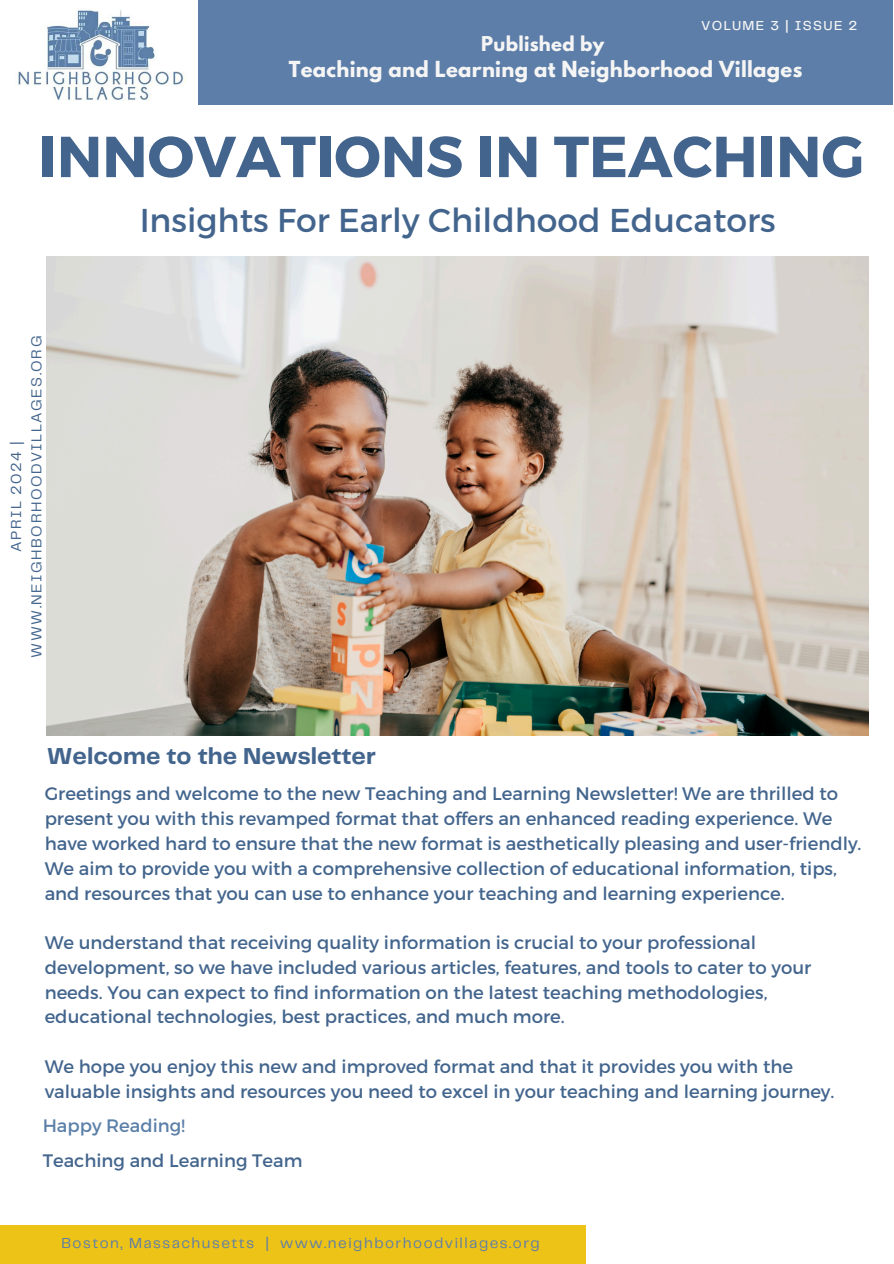
<style>
.page{position:relative;width:894px;height:1264px;background:#fff}
.page>*{position:absolute;margin:0;border:0;box-sizing:border-box;transform-origin:0 0}
.t1{font:700 57.75px "Montserrat";color:#43658d}
.t2{font:33px "Montserrat";color:#43658d}
.t3{font:700 24px "Telegraf";color:#43658d}
.t4{font:700 19.65px "League Spartan";letter-spacing:.015em;color:#f5f5f5}
.t5{font:18.15px/24.8px "Montserrat";color:#43658d}
.t6{font:700 18.15px "League Spartan";letter-spacing:.015em;color:#f5f5f5}
.t7{font:18px "Montserrat";color:#43658d}
.t8{font:18px "Montserrat";color:#5b7fa8}
.t9{font:15px "Telegraf";letter-spacing:.1em;color:#5d7ea8}
.t10{font:15px/20.2px "Telegraf";letter-spacing:.1em;color:#43658d;text-align:center}
.t11{font:500 13.5px "Telegraf";letter-spacing:.1em;color:#f5f5f5}
</style>
<div class="page">
<img style="left:47px;top:256px;width:821px;height:479px">
<div style="left:0;top:1224px;width:585px;height:39px;background:#eec317"></div>
<div style="left:89px;top:0;width:802px;height:104px;background:#5d7ea8"></div>
<img style="left:17px;top:0;width:180px;height:104px">
<p class="t11" style="left:700px;top:20px;width:158px">VOLUME 3 | ISSUE 2</p>
<p class="t6" style="left:481px;top:35px;width:124px">Published by</p>
<h6 class="t4" style="left:289px;top:59px;width:515px">Teaching and Learning at Neighborhood Villages</h6>
<h5 class="t1" style="left:39px;top:119px;width:827px">INNOVATIONS IN TEACHING</h5>
<h2 class="t10" style="left:7px;top:658px;width:324px;rotate:-90deg">APRIL 2024 |<br>WWW.NEIGHBORHOODVILLAGES.ORG</h2>
<h3 class="t2" style="left:140px;top:198px;width:637px">Insights For Early Childhood Educators</h3>
<p class="t3" style="left:47px;top:746px;width:330px">Welcome to the Newsletter</p>
<h5 class="t5" style="left:45px;top:780px;width:818px">Greetings and welcome to the new Teaching and Learning Newsletter! We are thrilled to present you with this revamped format that offers an enhanced reading experience. We have worked hard to ensure that the new format is aesthetically pleasing and user-friendly.<br>We aim to provide you with a comprehensive collection of educational information, tips, and resources that you can use to enhance your teaching and learning experience.</h5>
<h5 class="t5" style="left:45px;top:929px;width:767px">We understand that receiving quality information is crucial to your professional development, so we have included various articles, features, and tools to cater to your needs. You can expect to find information on the latest teaching methodologies, educational technologies, best practices, and much more.</h5>
<h5 class="t5" style="left:45px;top:1053px;width:791px">We hope you enjoy this new and improved format and that it provides you with the valuable insights and resources you need to excel in your teaching and learning journey.</h5>
<p class="t8" style="left:43px;top:1114px;width:144px">Happy Reading!</p>
<h5 class="t7" style="left:43px;top:1148px;width:261px">Teaching and Learning Team</h5>
<h1 class="t9" style="left:61px;top:1236px;width:480px">Boston, Massachusetts | www.neighborhoodvillages.org</h1>
</div>
